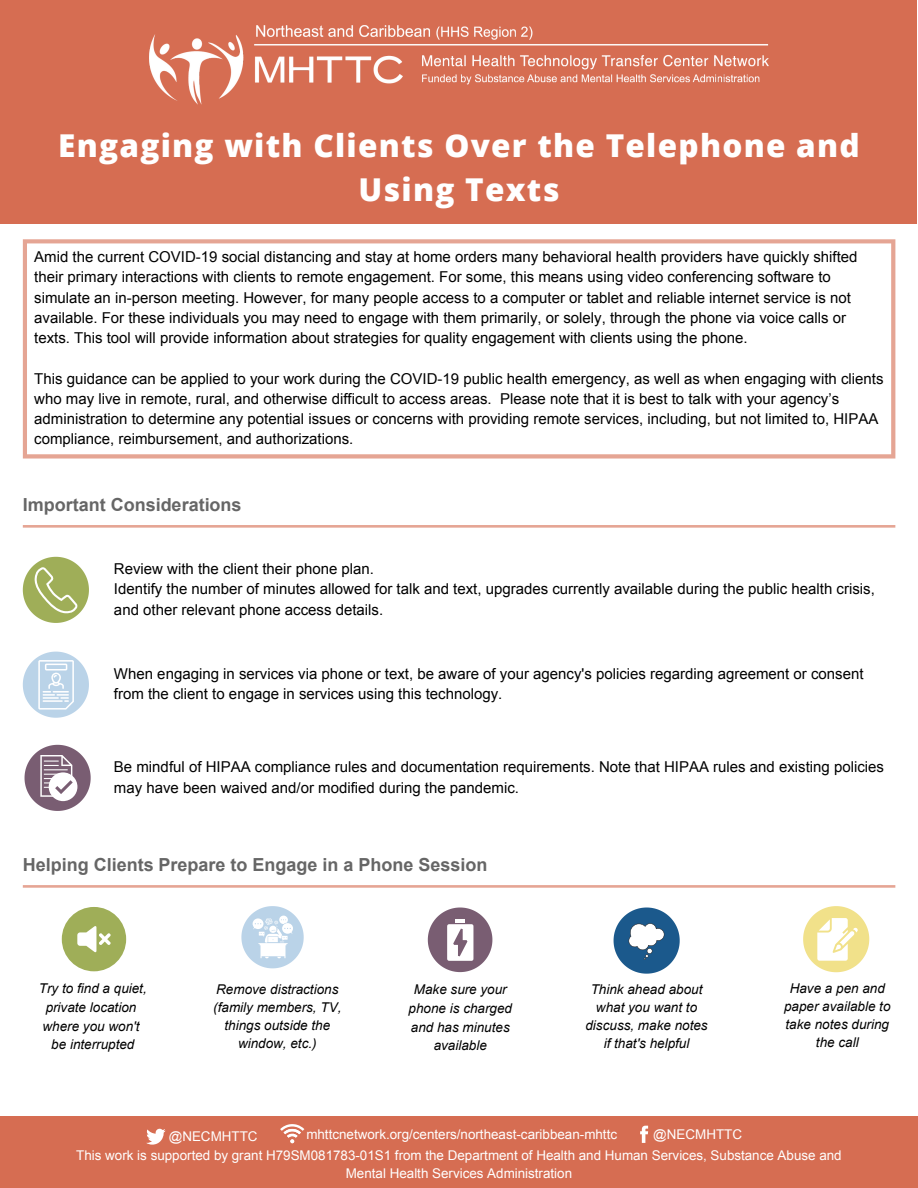
<style>
.page{position:relative;width:918px;height:1188px;background:#fff}
.page>*{position:absolute;margin:0;border:0;box-sizing:border-box;transform-origin:0 0}
.t1{font:800 31.5px/43.8px "Open Sans";letter-spacing:.04em;color:#fff;text-align:center}
.t2{font:700 18px "Arial";color:#666}
.t3{font:15px/20.2px "Arial";color:#000}
.t4{font:italic 13.5px/18px "Arial";color:#000;text-align:center}
.t5{font:13.35px/21.1px "Arial";color:#fff}
</style>
<div class="page">
<div style="left:0;top:1116px;width:918px;height:72px;background:#d66d52"></div>
<svg style="left:23px;top:557px;width:66px;height:66px"></svg>
<svg style="left:23px;top:652px;width:66px;height:66px"></svg>
<svg style="left:25px;top:745px;width:66px;height:66px"></svg>
<svg style="left:23px;top:525px;width:872px;height:3px;background:#e8b0a1"></svg>
<div style="left:0;top:0;width:917px;height:224px;background:#d66d52"></div>
<svg style="left:146px;top:1129px;width:20px;height:16px"></svg>
<svg style="left:640px;top:1126px;width:8px;height:17px"></svg>
<svg style="left:280px;top:1124px;width:24px;height:19px"></svg>
<svg style="left:23px;top:239px;width:872px;height:220px"></svg>
<img style="left:149px;top:26px;width:619px;height:78px">
<svg style="left:23px;top:885px;width:872px;height:3px;background:#e8b0a1"></svg>
<svg style="left:62px;top:907px;width:64px;height:64px"></svg>
<svg style="left:241px;top:906px;width:63px;height:62px"></svg>
<svg style="left:428px;top:908px;width:64px;height:64px"></svg>
<svg style="left:614px;top:908px;width:66px;height:66px"></svg>
<svg style="left:803px;top:906px;width:66px;height:66px"></svg>
<h1 class="t1" style="left:58px;top:123px;width:803px">Engaging with Clients Over the Telephone and<br>Using Texts</h1>
<p class="t3" style="left:34px;top:247px;width:825px">Amid the current COVID-19 social distancing and stay at home orders many behavioral health providers have quickly shifted their primary interactions with clients to remote engagement. For some, this means using video conferencing software to simulate an in-person meeting. However, for many people access to a computer or tablet and reliable internet service is not available. For these individuals you may need to engage with them primarily, or solely, through the phone via voice calls or texts. This tool will provide information about strategies for quality engagement with clients using the phone.</p>
<p class="t3" style="left:34px;top:368px;width:851px">This guidance can be applied to your work during the COVID-19 public health emergency, as well as when engaging with clients who may live in remote, rural, and otherwise difficult to access areas. Please note that it is best to talk with your agency’s administration to determine any potential issues or concerns with providing remote services, including, but not limited to, HIPAA compliance, reimbursement, and authorizations.</p>
<p class="t2" style="left:23px;top:494px;width:220px">Important Considerations</p>
<p class="t3" style="left:114px;top:559px;width:762px">Review with the client their phone plan.<br>Identify the number of minutes allowed for talk and text, upgrades currently available during the public health crisis, and other relevant phone access details.</p>
<p class="t3" style="left:114px;top:664px;width:751px">When engaging in services via phone or text, be aware of your agency's policies regarding agreement or consent from the client to engage in services using this technology.</p>
<p class="t3" style="left:114px;top:757px;width:772px">Be mindful of HIPAA compliance rules and documentation requirements. Note that HIPAA rules and existing policies may have been waived and/or modified during the pandemic.</p>
<p class="t2" style="left:23px;top:854px;width:466px">Helping Clients Prepare to Engage in a Phone Session</p>
<p class="t4" style="left:39px;top:979px;width:109px;line-height:18.6px">Try to find a quiet, private location where you won't be interrupted</p>
<p class="t4" style="left:213px;top:980px;width:130px">Remove distractions (family members, TV, things outside the window, etc.)</p>
<p class="t4" style="left:409px;top:980px;width:105px;line-height:18.8px">Make sure your phone is charged and has minutes available</p>
<p class="t4" style="left:585px;top:981px;width:124px">Think ahead about what you want to discuss, make notes if that's helpful</p>
<p class="t4" style="left:784px;top:979px;width:108px">Have a pen and paper available to take notes during the call</p>
<p class="t5" style="left:76px;top:1123px;width:767px;text-indent:577px">@NECMHTTC<br>This work is supported by grant H79SM081783-01S1 from the Department of Health and Human Services, Substance Abuse and</p>
<p class="t5" style="left:346px;top:1163px;width:228px">Mental Health Services Administration</p>
<p class="t5" style="left:169px;top:1126px;width:90px">@NECMHTTC</p>
<p class="t5" style="left:306px;top:1123px;width:312px">mhttcnetwork.org/centers/northeast-caribbean-mhttc</p>
</div>
